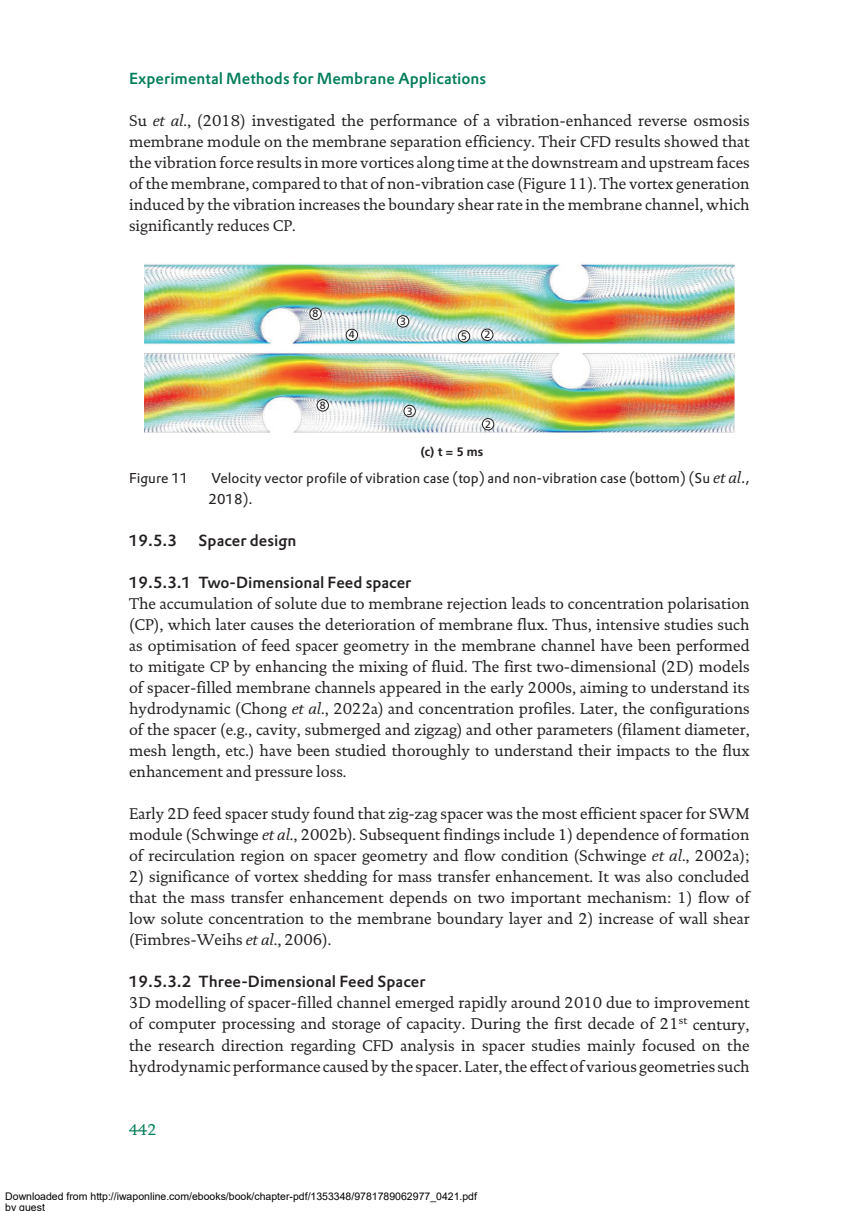
<style>
.page{position:relative;width:849px;height:1211px;background:#fff}
.page>*{position:absolute;margin:0;border:0;box-sizing:border-box;transform-origin:0 0}
.t1{font:15.75px/21px "DTL Documenta T";color:#231f20;text-align:justify}
.t2{font:500 15.75px "DTL Prokyon TOT";color:#231f20}
.t3{font:500 15.75px "DTL Prokyon TOT";color:#007d5b}
.t4{font:15.75px "DTL Documenta T";color:#007d5b}
.t5{font:14px/21px "DTL Prokyon TOT";color:#231f20}
.t6{font:700 12.25px "Frutiger LT Pro";color:#231f20}
.t7{font:10.5px/10.5px "Arial";color:#000}
.t8{font:10.5px "Frutiger LT Pro";color:#231f20}
.s1{font-style:italic}
.s2{font-family:"DTL Documenta T";font-style:italic;font-size:15.75px}
</style>
<div class="page">
<img style="left:144px;top:263px;width:590px;height:170px">
<div style="left:310px;top:308px;width:11px;height:11px;background:#fff;border-radius:50%"></div>
<div style="left:309px;top:308px;width:12px;height:12px;border:1px solid #231f20;border-radius:50%"></div>
<div style="left:317px;top:399px;width:11px;height:12px;background:#fff;border-radius:50%"></div>
<div style="left:316px;top:399px;width:12px;height:12px;border:1px solid #231f20;border-radius:50%"></div>
<div style="left:346px;top:329px;width:11px;height:11px;background:#fff;border-radius:50%"></div>
<div style="left:346px;top:329px;width:12px;height:12px;border:1px solid #231f20;border-radius:50%"></div>
<div style="left:397px;top:316px;width:11px;height:11px;background:#fff;border-radius:50%"></div>
<div style="left:397px;top:315px;width:12px;height:12px;border:1px solid #231f20;border-radius:50%"></div>
<div style="left:404px;top:405px;width:11px;height:12px;background:#fff;border-radius:50%"></div>
<div style="left:403px;top:405px;width:12px;height:12px;border:1px solid #231f20;border-radius:50%"></div>
<div style="left:458px;top:330px;width:11px;height:12px;background:#fff;border-radius:50%"></div>
<div style="left:458px;top:330px;width:12px;height:12px;border:1px solid #231f20;border-radius:50%"></div>
<div style="left:481px;top:329px;width:12px;height:11px;background:#fff;border-radius:50%"></div>
<div style="left:481px;top:329px;width:12px;height:12px;border:1px solid #231f20;border-radius:50%"></div>
<div style="left:482px;top:418px;width:11px;height:12px;background:#fff;border-radius:50%"></div>
<div style="left:482px;top:418px;width:12px;height:12px;border:1px solid #231f20;border-radius:50%"></div>
<p class="t3" style="left:129px;top:68px;width:358px">Experimental Methods for Membrane Applications</p>
<p class="t1" style="left:129px;top:110px;width:622px">Su <span class="s1">et al</span>., (2018) investigated the performance of a vibration-enhanced reverse osmosis membrane module on the membrane separation efficiency. Their CFD results showed that the vibration force results in more vortices along time at the downstream and upstream faces of the membrane, compared to that of non‑vibration case (Figure 11). The vortex generation induced by the vibration increases the boundary shear rate in the membrane channel, which significantly reduces CP.</p>
<p class="t8" style="left:312px;top:307px;width:7px">8</p>
<p class="t8" style="left:349px;top:328px;width:7px">4</p>
<p class="t8" style="left:320px;top:399px;width:7px">8</p>
<p class="t8" style="left:400px;top:315px;width:7px">3</p>
<p class="t8" style="left:461px;top:330px;width:7px">5</p>
<p class="t8" style="left:484px;top:328px;width:7px">2</p>
<p class="t8" style="left:406px;top:405px;width:7px">3</p>
<p class="t8" style="left:485px;top:418px;width:7px">2</p>
<p class="t6" style="left:420px;top:444px;width:64px">(c) t = 5 ms</p>
<p class="t5" style="left:129px;top:467px;width:61px">Figure 11</p>
<p class="t5" style="left:208px;top:467px;width:542px">Velocity vector profile of vibration case (top) and non-vibration case (bottom) (Su <span class="s2">et al</span>.,<br>2018).</p>
<p class="t2" style="left:129px;top:530px;width:49px">19.5.3</p>
<p class="t2" style="left:198px;top:530px;width:99px">Spacer design</p>
<p class="t2" style="left:129px;top:572px;width:284px">19.5.3.1 Two-Dimensional Feed spacer</p>
<p class="t1" style="left:129px;top:593px;width:622px">The accumulation of solute due to membrane rejection leads to concentration polarisation (CP), which later causes the deterioration of membrane flux. Thus, intensive studies such as optimisation of feed spacer geometry in the membrane channel have been performed to mitigate CP by enhancing the mixing of fluid. The first two-dimensional (2D) models of spacer-filled membrane channels appeared in the early 2000s, aiming to understand its hydrodynamic (Chong <span class="s1">et al</span>., 2022a) and concentration profiles. Later, the configurations of the spacer (e.g., cavity, submerged and zigzag) and other parameters (filament diameter, mesh length, etc.) have been studied thoroughly to understand their impacts to the flux enhancement and pressure loss.</p>
<p class="t1" style="left:129px;top:803px;width:622px">Early 2D feed spacer study found that zig-zag spacer was the most efficient spacer for SWM module (Schwinge <span class="s1">et al</span>., 2002b). Subsequent findings include 1) dependence of formation of recirculation region on spacer geometry and flow condition (Schwinge <span class="s1">et al</span>., 2002a);</p>
<p class="t1" style="left:129px;top:866px;width:622px">2) significance of vortex shedding for mass transfer enhancement. It was also concluded that the mass transfer enhancement depends on two important mechanism: 1) flow of low solute concentration to the membrane boundary layer and 2) increase of wall shear (Fimbres-Weihs <span class="s1">et al</span>., 2006).</p>
<p class="t2" style="left:129px;top:971px;width:298px">19.5.3.2 Three-Dimensional Feed Spacer</p>
<p class="t1" style="left:129px;top:992px;width:622px">3D modelling of spacer-filled channel emerged rapidly around 2010 due to improvement of computer processing and storage of capacity. During the first decade of 21<sup>st</sup> century, the research direction regarding CFD analysis in spacer studies mainly focused on the hydrodynamic performance caused by the spacer. Later, the effect of various geometries such</p>
<p class="t4" style="left:129px;top:1119px;width:29px">442</p>
<p class="t7" style="left:5px;top:1192px;width:473px">Downloaded from http://iwaponline.com/ebooks/book/chapter-pdf/1353348/9781789062977_0421.pdf by guest</p>
</div>
